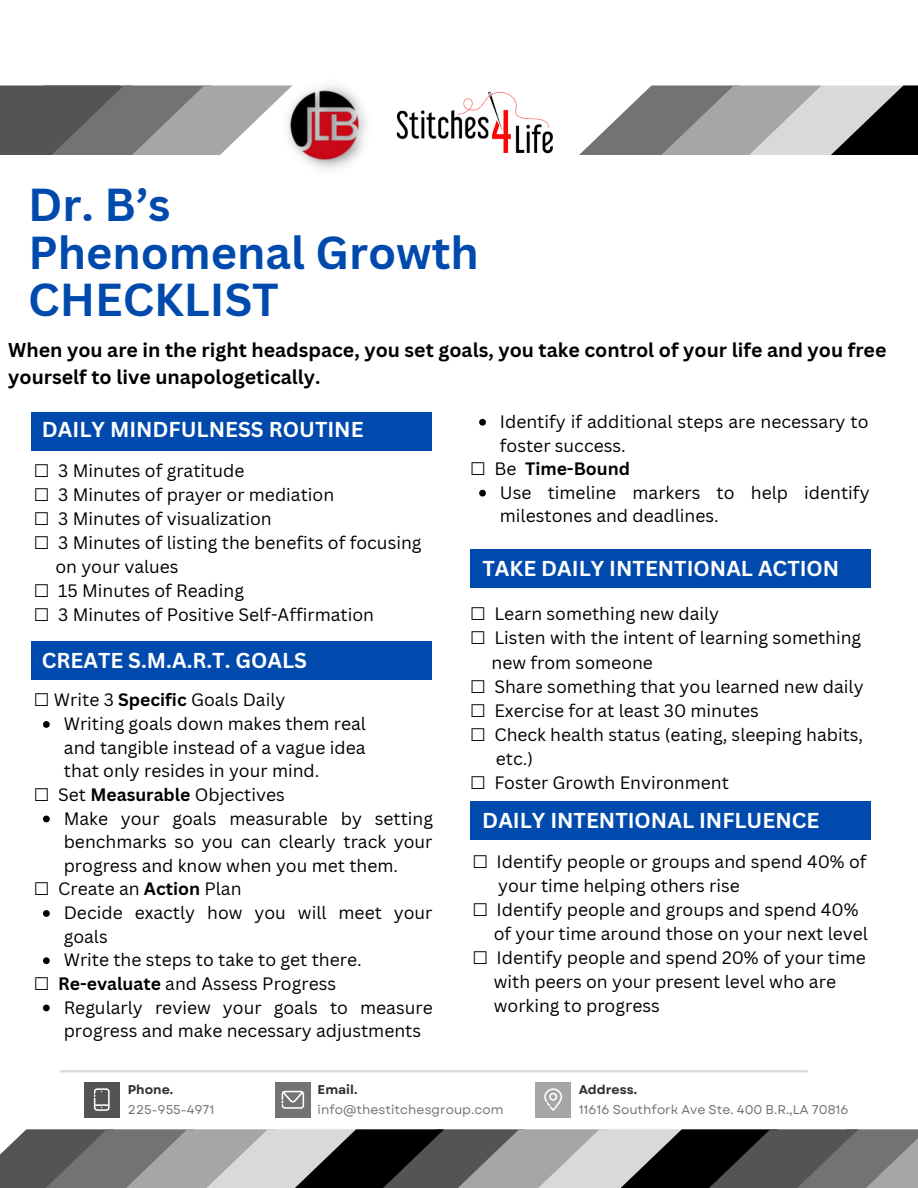
<style>
.page{position:relative;width:918px;height:1188px;background:#fff}
.page>*{position:absolute;margin:0;border:0;box-sizing:border-box;transform-origin:0 0}
.t1{font:700 45px/47.2px "Canva Sans";color:#004aad}
.t2{font:700 21px "Canva Sans";color:#fff}
.t3{font:700 19.5px/27px "Canva Sans";color:#000}
.t4{font:17.55px/23.7px "Canva Sans";color:#000}
.t5{font:700 17.55px "Canva Sans";color:#000}
.t6{font:12.75px "Garet";color:#737373}
.t7{font:700 12.75px "Garet";color:#323232}
.s1{font-family:"DejaVu Sans"}
.s2{font-family:"DejaVu Sans";font-weight:400}
.s3{font-weight:400}
.s4{font-weight:700}
</style>
<div class="page">
<svg style="left:0;top:1129px;width:34px;height:59px;fill:#545454"></svg>
<svg style="left:579px;top:86px;width:252px;height:69px;background:#ababab"></svg>
<svg style="left:831px;top:86px;width:87px;height:69px;background:#595959"></svg>
<svg style="left:34px;top:1129px;width:884px;height:59px;background:#737373"></svg>
<img style="left:396px;top:91px;width:157px;height:63px">
<hr style="left:60px;top:1070px;width:748px;height:2px;background:#d9d9d9">
<div style="left:84px;top:1082px;width:35px;height:35px;background:#545454"></div>
<div style="left:276px;top:1082px;width:35px;height:35px;background:#737373"></div>
<div style="left:535px;top:1082px;width:36px;height:35px;background:#a6a6a6"></div>
<svg style="left:544px;top:1088px;width:18px;height:23px"></svg>
<svg style="left:94px;top:1088px;width:16px;height:23px"></svg>
<svg style="left:282px;top:1091px;width:22px;height:18px"></svg>
<img style="left:279px;top:85px;width:88px;height:84px">
<div style="left:32px;top:412px;width:400px;height:38px;background:#004aad"></div>
<div style="left:32px;top:641px;width:400px;height:39px;background:#004aad"></div>
<svg style="left:43px;top:721px;width:7px;height:7px"></svg>
<svg style="left:43px;top:816px;width:7px;height:6px"></svg>
<svg style="left:43px;top:910px;width:7px;height:7px"></svg>
<svg style="left:43px;top:957px;width:7px;height:7px"></svg>
<svg style="left:43px;top:1005px;width:7px;height:6px"></svg>
<svg style="left:479px;top:419px;width:7px;height:7px"></svg>
<svg style="left:479px;top:490px;width:7px;height:7px"></svg>
<div style="left:470px;top:549px;width:400px;height:39px;background:#004aad"></div>
<div style="left:470px;top:801px;width:400px;height:39px;background:#004aad"></div>
<svg style="left:0;top:86px;width:292px;height:69px;background:#8a8a8a"></svg>
<h1 class="t1" style="left:28px;top:180px;width:452px">Dr. B’s<br>Phenomenal Growth<br>CHECKLIST</h1>
<p class="t3" style="left:8px;top:336px;width:880px">When you are in the right headspace, you set goals, you take control of your life and you free yourself to live unapologetically.</p>
<p class="t2" style="left:42px;top:414px;width:323px">DAILY MINDFULNESS ROUTINE</p>
<p class="t4" style="left:34px;top:458px;width:212px"><span class="s1">☐</span> 3 Minutes of gratitude</p>
<p class="t4" style="left:34px;top:482px;width:302px"><span class="s1">☐</span> 3 Minutes of prayer or mediation</p>
<p class="t4" style="left:34px;top:506px;width:239px"><span class="s1">☐</span> 3 Minutes of visualization</p>
<p class="t4" style="left:34px;top:530px;width:389px"><span class="s1">☐</span> 3 Minutes of listing the benefits of focusing</p>
<p class="t4" style="left:55px;top:554px;width:125px">on your values</p>
<p class="t4" style="left:34px;top:578px;width:212px"><span class="s1">☐</span> 15 Minutes of Reading</p>
<p class="t4" style="left:34px;top:602px;width:342px"><span class="s1">☐</span> 3 Minutes of Positive Self-Affirmation</p>
<p class="t2" style="left:42px;top:645px;width:267px">CREATE S.M.A.R.T. GOALS</p>
<p class="t4" style="left:500px;top:409px;width:370px">Identify if additional steps are necessary to foster success.</p>
<p class="t4" style="left:500px;top:480px;width:371px">Use timeline markers to help identify milestones and deadlines.</p>
<p class="t5" style="left:470px;top:456px;width:161px"><span class="s2">☐</span> <span class="s3">Be</span> Time-Bound</p>
<p class="t2" style="left:483px;top:554px;width:358px">TAKE DAILY INTENTIONAL ACTION</p>
<p class="t4" style="left:470px;top:602px;width:251px"><span class="s1">☐</span> Learn something new daily</p>
<p class="t4" style="left:470px;top:626px;width:393px"><span class="s1">☐</span> Listen with the intent of learning something</p>
<p class="t4" style="left:492px;top:650px;width:163px">new from someone</p>
<p class="t4" style="left:470px;top:674px;width:395px"><span class="s1">☐</span> Share something that you learned new daily</p>
<p class="t4" style="left:470px;top:698px;width:290px"><span class="s1">☐</span> Exercise for at least 30 minutes</p>
<p class="t4" style="left:470px;top:722px;width:395px"><span class="s1">☐</span> Check health status (eating, sleeping habits,</p>
<p class="t4" style="left:496px;top:746px;width:39px">etc.)</p>
<p class="t4" style="left:470px;top:770px;width:260px"><span class="s1">☐</span> Foster Growth Environment</p>
<p class="t2" style="left:482px;top:805px;width:339px">DAILY INTENTIONAL INFLUENCE</p>
<p class="t4" style="left:472px;top:849px;width:396px"><span class="s1">☐</span> Identify people or groups and spend 40% of</p>
<p class="t4" style="left:498px;top:873px;width:243px">your time helping others rise</p>
<p class="t4" style="left:472px;top:897px;width:388px"><span class="s1">☐</span> Identify people and groups and spend 40%</p>
<p class="t4" style="left:494px;top:921px;width:376px">of your time around those on your next level</p>
<p class="t4" style="left:472px;top:945px;width:395px"><span class="s1">☐</span> Identify people and spend 20% of your time</p>
<p class="t4" style="left:494px;top:969px;width:344px">with peers on your present level who are</p>
<p class="t4" style="left:494px;top:993px;width:168px">working to progress</p>
<p class="t4" style="left:34px;top:688px;width:253px"><span class="s1">☐</span> Write 3 <span class="s4">Specific</span> Goals Daily</p>
<p class="t4" style="left:64px;top:735px;width:303px">and tangible instead of a vague idea</p>
<p class="t4" style="left:64px;top:759px;width:257px">that only resides in your mind.</p>
<p class="t4" style="left:34px;top:782px;width:252px"><span class="s1">☐</span> Set <span class="s4">Measurable</span> Objectives</p>
<p class="t4" style="left:64px;top:711px;width:304px">Writing goals down makes them real</p>
<p class="t4" style="left:64px;top:806px;width:371px;text-align:justify">Make your goals measurable by setting benchmarks so you can clearly track your progress and know when you met them.</p>
<p class="t4" style="left:64px;top:900px;width:370px">Decide exactly how you will meet your goals<br>Write the steps to take to get there.</p>
<p class="t4" style="left:64px;top:995px;width:371px">Regularly review your goals to measure progress and make necessary adjustments</p>
<p class="t4" style="left:34px;top:877px;width:209px"><span class="s1">☐</span> Create an <span class="s4">Action</span> Plan</p>
<p class="t4" style="left:34px;top:971px;width:304px"><span class="s1">☐</span> <span class="s4">Re-evaluate</span> and Assess Progress</p>
<p class="t7" style="left:128px;top:1080px;width:47px">Phone.</p>
<p class="t6" style="left:128px;top:1100px;width:88px">225-955-4971</p>
<p class="t7" style="left:318px;top:1080px;width:41px">Email.</p>
<p class="t6" style="left:318px;top:1100px;width:187px">info@thestitchesgroup.com</p>
<p class="t7" style="left:579px;top:1080px;width:60px">Address.</p>
<p class="t6" style="left:579px;top:1100px;width:271px">11616 Southfork Ave Ste. 400 B.R.,LA 70816</p>
</div>
